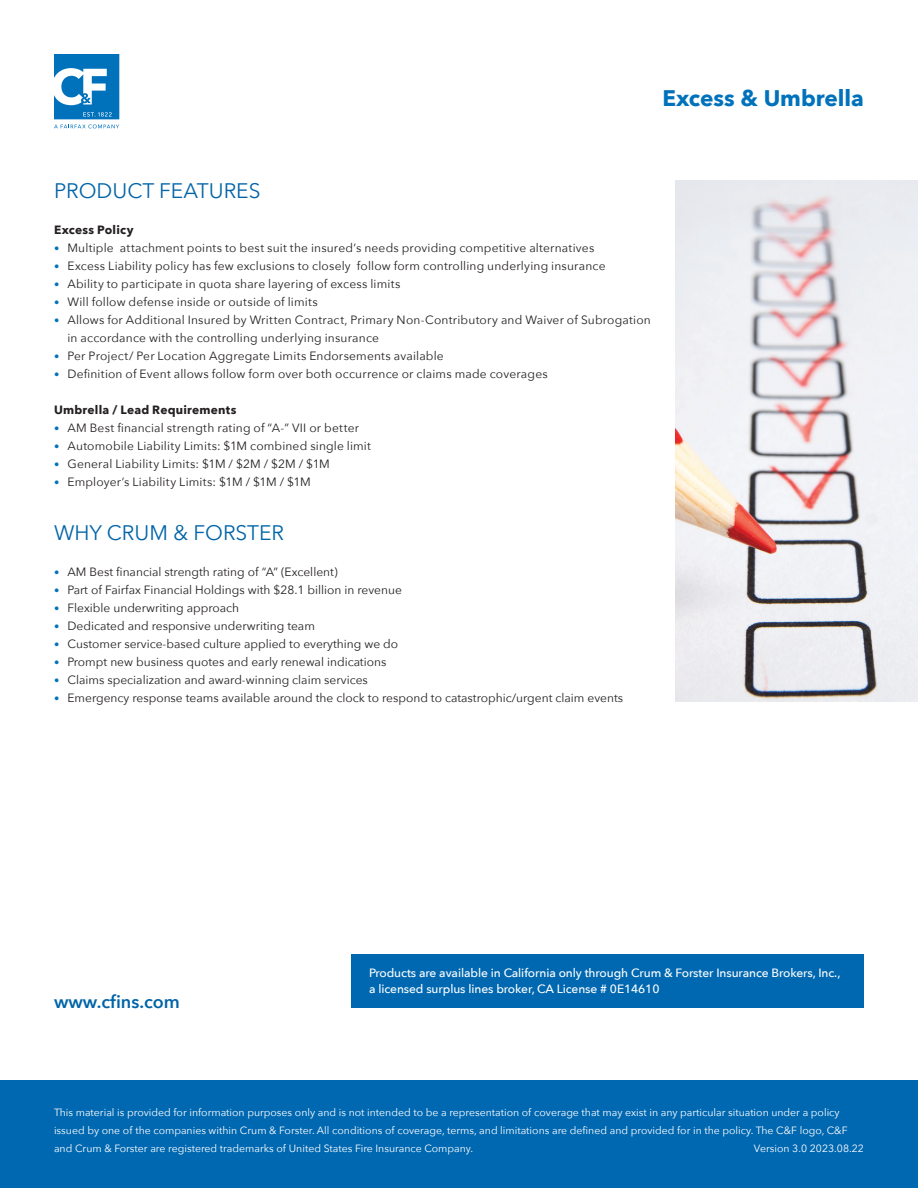
<style>
.page{position:relative;width:918px;height:1188px;background:#fff}
.page>*{position:absolute;margin:0;border:0;box-sizing:border-box;transform-origin:0 0}
.Title{font:700 22.5px "Avenir Next";color:#0072bc}
.t1{font:21px "Avenir Next";color:#0064a8}
.t2{font:600 18px "Avenir Next";color:#0064a8}
.t3{font:12px/18px "Avenir Next";letter-spacing:.01em;color:#231f20}
.Paragraph{font:500 12px/16.5px "Avenir Next";letter-spacing:-.005em;color:#fff}
.sub-header{font:700 12px "Avenir Next";letter-spacing:.02em;color:#231f20}
.Legal{font:10.5px/18px "Avenir Next";color:#fff}
.s1{font-size:10.5px;color:#0072bc}
</style>
<div class="page">
<svg style="left:54px;top:54px;width:65px;height:74px"></svg>
<div style="left:0;top:1080px;width:918px;height:108px;background:#0068b1"></div>
<img style="left:675px;top:180px;width:243px;height:522px">
<div style="left:351px;top:954px;width:513px;height:54px;background:#0068b1"></div>
<p class="Title" style="left:662px;top:79px;width:203px">Excess &amp; Umbrella</p>
<p class="t1" style="left:54px;top:173px;width:208px">PRODUCT FEATURES</p>
<p class="sub-header" style="left:54px;top:219px;width:81px">Excess Policy</p>
<p class="t3" style="left:54px;top:238px;width:542px"><span class="s1">•</span> Multiple attachment points to best suit the insured’s needs providing competitive alternatives</p>
<p class="t3" style="left:54px;top:256px;width:553px"><span class="s1">•</span> Excess Liability policy has few exclusions to closely follow form controlling underlying insurance</p>
<p class="t3" style="left:54px;top:274px;width:348px"><span class="s1">•</span> Ability to participate in quota share layering of excess limits</p>
<p class="t3" style="left:54px;top:292px;width:265px"><span class="s1">•</span> Will follow defense inside or outside of limits</p>
<p class="t3" style="left:68px;top:310px;width:585px;text-indent:-14px"><span class="s1">•</span> Allows for Additional Insured by Written Contract, Primary Non-Contributory and Waiver of Subrogation in accordance with the controlling underlying insurance</p>
<p class="t3" style="left:54px;top:346px;width:391px"><span class="s1">•</span> Per Project/ Per Location Aggregate Limits Endorsements available</p>
<p class="t3" style="left:54px;top:364px;width:495px"><span class="s1">•</span> Definition of Event allows follow form over both occurrence or claims made coverages</p>
<p class="sub-header" style="left:54px;top:399px;width:184px">Umbrella / Lead Requirements</p>
<p class="t3" style="left:54px;top:418px;width:307px"><span class="s1">•</span> AM Best financial strength rating of “A-” VII or better</p>
<p class="t3" style="left:54px;top:436px;width:319px"><span class="s1">•</span> Automobile Liability Limits: $1M combined single limit</p>
<p class="t3" style="left:54px;top:454px;width:277px"><span class="s1">•</span> General Liability Limits: $1M / $2M / $2M / $1M</p>
<p class="t3" style="left:54px;top:472px;width:258px"><span class="s1">•</span> Employer’s Liability Limits: $1M / $1M / $1M</p>
<p class="t1" style="left:54px;top:515px;width:232px">WHY CRUM &amp; FORSTER</p>
<p class="t3" style="left:54px;top:562px;width:285px"><span class="s1">•</span> AM Best financial strength rating of “A” (Excellent)</p>
<p class="t3" style="left:54px;top:580px;width:349px"><span class="s1">•</span> Part of Fairfax Financial Holdings with $28.1 billion in revenue</p>
<p class="t3" style="left:54px;top:598px;width:187px"><span class="s1">•</span> Flexible underwriting approach</p>
<p class="t3" style="left:54px;top:616px;width:262px"><span class="s1">•</span> Dedicated and responsive underwriting team</p>
<p class="t3" style="left:54px;top:634px;width:346px"><span class="s1">•</span> Customer service-based culture applied to everything we do</p>
<p class="t3" style="left:54px;top:652px;width:334px"><span class="s1">•</span> Prompt new business quotes and early renewal indications</p>
<p class="t3" style="left:54px;top:670px;width:315px"><span class="s1">•</span> Claims specialization and award-winning claim services</p>
<p class="t3" style="left:54px;top:688px;width:571px"><span class="s1">•</span> Emergency response teams available around the clock to respond to catastrophic/urgent claim events</p>
<p class="t2" style="left:54px;top:986px;width:127px">www.cfins.com</p>
<p class="Paragraph" style="left:369px;top:964px;width:473px">Products are available in California only through Crum &amp; Forster Insurance Brokers, Inc., a licensed surplus lines broker, CA License # 0E14610</p>
<p class="Legal" style="left:54px;top:1103px;width:795px">This material is provided for information purposes only and is not intended to be a representation of coverage that may exist in any particular situation under a policy issued by one of the companies within Crum &amp; Forster. All conditions of coverage, terms, and limitations are defined and provided for in the policy. The C&amp;F logo, C&amp;F and Crum &amp; Forster are registered trademarks of United States Fire Insurance Company.</p>
<p class="Legal" style="left:606px;top:1103px;width:112px">Version 4.0 2021.12.06</p>
<p class="Legal" style="left:754px;top:1139px;width:112px">Version 3.0 2023.08.22</p>
</div>
